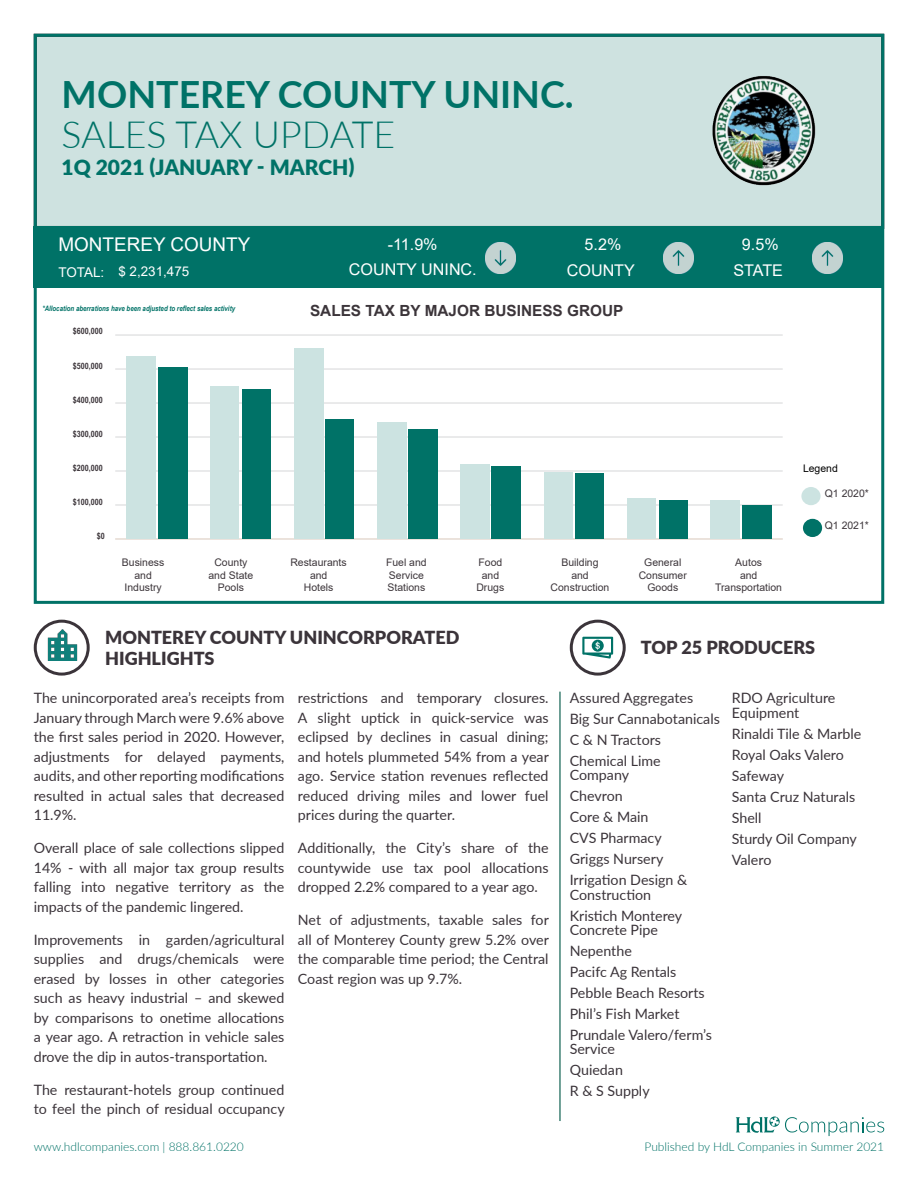
<style>
.page{position:relative;width:918px;height:1188px;background:#fff}
.page>*{position:absolute;margin:0;border:0;box-sizing:border-box;transform-origin:0 0}
.t1{font:700 37.5px "Lato";color:#007267}
.t2{font:300 37.5px "Lato";color:#007267}
.t3{font:900 21px "Lato";color:#007267}
.t4{font:18.9px "Arial";color:#fff}
.t5{font:900 18px/21px "Lato";color:#3b343a}
.t6{font:16.2px "Arial";color:#fff}
.t7{font:700 15.3px "Arial";color:#3c353a}
.t8{font:14.25px/19.5px "Lato";color:#3b343a}
.t9{font:13.35px "Arial";color:#fff}
.t10{font:300 12px "Lato";color:#007267}
.t11{font:10.5px/12.1px "Arial";color:#3c353a;text-align:center}
.t12{font:10.5px "Arial";color:#000}
.t13{font:700 8.7px "Arial Narrow";color:#3c353a}
.t14{font:italic 700 7.5px "Arial Narrow";color:#007267}
</style>
<div class="page">
<div style="left:35px;top:35px;width:848px;height:192px;background:#cee2e0"></div>
<div style="left:34px;top:34px;width:850px;height:570px;border:3px solid #007267"></div>
<img style="left:712px;top:76px;width:104px;height:110px">
<div style="left:34px;top:227px;width:850px;height:61px;background:#007267"></div>
<img style="left:485px;top:242px;width:31px;height:31px">
<img style="left:663px;top:242px;width:31px;height:31px">
<img style="left:812px;top:242px;width:31px;height:31px">
<div style="left:801px;top:487px;width:20px;height:18px;background:#cce3e1;border-radius:50%"></div>
<div style="left:803px;top:519px;width:19px;height:18px;background:#007267;border-radius:50%"></div>
<hr style="left:116px;top:504px;width:666px;height:2px;background:#d9dadb">
<hr style="left:116px;top:470px;width:666px;height:2px;background:#d9dadb">
<hr style="left:116px;top:436px;width:666px;height:2px;background:#d9dadb">
<hr style="left:116px;top:402px;width:666px;height:2px;background:#d9dadb">
<hr style="left:116px;top:368px;width:666px;height:2px;background:#d9dadb">
<hr style="left:116px;top:334px;width:666px;height:2px;background:#d9dadb">
<hr style="left:116px;top:538px;width:666px;height:2px;background:#edddd1">
<div style="left:127px;top:357px;width:29px;height:182px;background:#cce3e1"></div>
<div style="left:211px;top:387px;width:28px;height:152px;background:#cce3e1"></div>
<div style="left:294px;top:348px;width:29px;height:191px;background:#cce3e1"></div>
<div style="left:377px;top:423px;width:29px;height:116px;background:#cce3e1"></div>
<div style="left:460px;top:464px;width:29px;height:75px;background:#cce3e1"></div>
<div style="left:544px;top:472px;width:28px;height:67px;background:#cce3e1"></div>
<div style="left:627px;top:498px;width:29px;height:41px;background:#cce3e1"></div>
<div style="left:710px;top:501px;width:30px;height:38px;background:#cce3e1"></div>
<div style="left:158px;top:368px;width:30px;height:171px;background:#007267"></div>
<div style="left:242px;top:390px;width:29px;height:149px;background:#007267"></div>
<div style="left:325px;top:419px;width:29px;height:120px;background:#007267"></div>
<div style="left:409px;top:429px;width:29px;height:110px;background:#007267"></div>
<div style="left:492px;top:467px;width:29px;height:72px;background:#007267"></div>
<div style="left:576px;top:473px;width:28px;height:66px;background:#007267"></div>
<div style="left:659px;top:501px;width:28px;height:38px;background:#007267"></div>
<div style="left:742px;top:505px;width:29px;height:34px;background:#007267"></div>
<img style="left:43px;top:627px;width:39px;height:39px">
<div style="left:34px;top:620px;width:56px;height:56px;border:3px solid #3b343a;border-radius:50%"></div>
<div style="left:570px;top:620px;width:56px;height:56px;border:3px solid #3b343a;border-radius:50%"></div>
<svg style="left:582px;top:637px;width:31px;height:22px"></svg>
<svg style="left:736px;top:1116px;width:148px;height:20px"></svg>
<hr style="left:559px;top:692px;width:2px;height:429px;background:#418275">
<h1 class="t1" style="left:62px;top:66px;width:514px">MONTEREY COUNTY UNINC.</h1>
<h2 class="t2" style="left:62px;top:109px;width:335px">SALES TAX UPDATE</h2>
<p class="t3" style="left:62px;top:151px;width:294px">1Q 2021 (JANUARY - MARCH)</p>
<p class="t4" style="left:58px;top:231px;width:193px">MONTEREY COUNTY</p>
<p class="t9" style="left:58px;top:262px;width:132px">TOTAL: $ 2,231,475</p>
<p class="t14" style="left:42px;top:303px;width:194px">*Allocation aberrations have been adjusted to reflect sales activity</p>
<p class="t13" style="left:73px;top:324px;width:31px">$600,000</p>
<p class="t13" style="left:73px;top:359px;width:31px">$500,000</p>
<p class="t13" style="left:73px;top:393px;width:31px">$400,000</p>
<p class="t13" style="left:73px;top:427px;width:31px">$300,000</p>
<p class="t13" style="left:73px;top:461px;width:31px">$200,000</p>
<p class="t13" style="left:73px;top:495px;width:31px">$100,000</p>
<p class="t13" style="left:97px;top:529px;width:9px">$0</p>
<p class="t6" style="left:388px;top:233px;width:51px">-11.9%</p>
<p class="t6" style="left:585px;top:233px;width:38px">5.2%</p>
<p class="t6" style="left:742px;top:233px;width:38px">9.5%</p>
<p class="t6" style="left:567px;top:259px;width:70px">COUNTY</p>
<p class="t6" style="left:733px;top:259px;width:51px">STATE</p>
<p class="t6" style="left:349px;top:258px;width:129px">COUNTY UNINC.</p>
<p class="t7" style="left:310px;top:300px;width:315px">SALES TAX BY MAJOR BUSINESS GROUP</p>
<p class="t12" style="left:803px;top:461px;width:36px">Legend</p>
<p class="t11" style="left:825px;top:488px;width:46px">Q1 2020*</p>
<p class="t11" style="left:825px;top:519px;width:46px">Q1 2021*</p>
<p class="t11" style="left:122px;top:557px;width:44px">Business and<br>Industry</p>
<p class="t11" style="left:209px;top:557px;width:46px">County and State<br>Pools</p>
<p class="t11" style="left:290px;top:557px;width:58px">Restaurants and<br>Hotels</p>
<p class="t11" style="left:386px;top:557px;width:42px;text-align:left">Fuel and<br>Service<br>Stations</p>
<p class="t11" style="left:476px;top:557px;width:29px">Food and<br>Drugs</p>
<p class="t11" style="left:551px;top:557px;width:60px">Building<br>and<br>Construction</p>
<p class="t11" style="left:639px;top:557px;width:50px">General<br>Consumer<br>Goods</p>
<p class="t11" style="left:715px;top:557px;width:69px">Autos<br>and<br>Transportation</p>
<h2 class="t5" style="left:105px;top:626px;width:356px">MONTEREY COUNTY UNINCORPORATED<br>HIGHLIGHTS</h2>
<h2 class="t5" style="left:641px;top:637px;width:176px">TOP 25 PRODUCERS</h2>
<p class="t8" style="left:34px;top:688px;width:252px;text-align:justify">The unincorporated area’s receipts from January through March were 9.6% above the first sales period in 2020. However, adjustments for delayed payments, audits, and other reporting modifications resulted in actual sales that decreased 11.9%.</p>
<p class="t8" style="left:34px;top:838px;width:252px;text-align:justify">Overall place of sale collections slipped 14% - with all major tax group results falling into negative territory as the impacts of the pandemic lingered.</p>
<p class="t8" style="left:34px;top:929px;width:252px;text-align:justify">Improvements in garden/agricultural supplies and drugs/chemicals were erased by losses in other categories such as heavy industrial – and skewed by comparisons to onetime allocations a year ago. A retraction in vehicle sales drove the dip in autos-transportation.</p>
<p class="t8" style="left:34px;top:1079px;width:252px">The restaurant-hotels group continued to feel the pinch of residual occupancy</p>
<p class="t8" style="left:298px;top:688px;width:252px;text-align:justify">restrictions and temporary closures.<br>A slight uptick in quick-service was eclipsed by declines in casual dining; and hotels plummeted 54% from a year ago. Service station revenues reflected reduced driving miles and lower fuel prices during the quarter.</p>
<p class="t8" style="left:298px;top:838px;width:252px;text-align:justify">Additionally, the City’s share of the countywide use tax pool allocations dropped 2.2% compared to a year ago.</p>
<p class="t8" style="left:298px;top:910px;width:252px;text-align:justify">Net of adjustments, taxable sales for all of Monterey County grew 5.2% over the comparable time period; the Central Coast region was up 9.7%.</p>
<p class="t8" style="left:732px;top:690px;width:105px;line-height:14.2px">RDO Agriculture<br>Equipment</p>
<p class="t8" style="left:732px;top:722px;width:131px;line-height:21px">Rinaldi Tile &amp; Marble<br>Royal Oaks Valero<br>Safeway<br>Santa Cruz Naturals<br>Shell<br>Sturdy Oil Company<br>Valero</p>
<p class="t8" style="left:570px;top:688px;width:125px">Assured Aggregates</p>
<p class="t8" style="left:570px;top:708px;width:152px;line-height:21px">Big Sur Cannabotanicals<br>C &amp; N Tractors<br>Chemical Lime</p>
<p class="t8" style="left:570px;top:764px;width:119px;line-height:21px">Company<br>Chevron<br>Core &amp; Main<br>CVS Pharmacy<br>Griggs Nursery<br>Irrigation Design &amp;</p>
<p class="t8" style="left:570px;top:883px;width:114px;line-height:21px">Construction<br>Kristich Monterey</p>
<p class="t8" style="left:570px;top:919px;width:144px;line-height:21px">Concrete Pipe<br>Nepenthe<br>Pacifc Ag Rentals<br>Pebble Beach Resorts<br>Phil’s Fish Market<br>Prundale Valero/ferm’s</p>
<p class="t8" style="left:570px;top:1038px;width:81px;line-height:21px">Service<br>Quiedan<br>R &amp; S Supply</p>
<p class="t10" style="left:34px;top:1139px;width:212px">www.hdlcompanies.com | 888.861.0220</p>
<p class="t10" style="left:644px;top:1139px;width:241px">Published by HdL Companies in Summer 2021</p>
</div>
